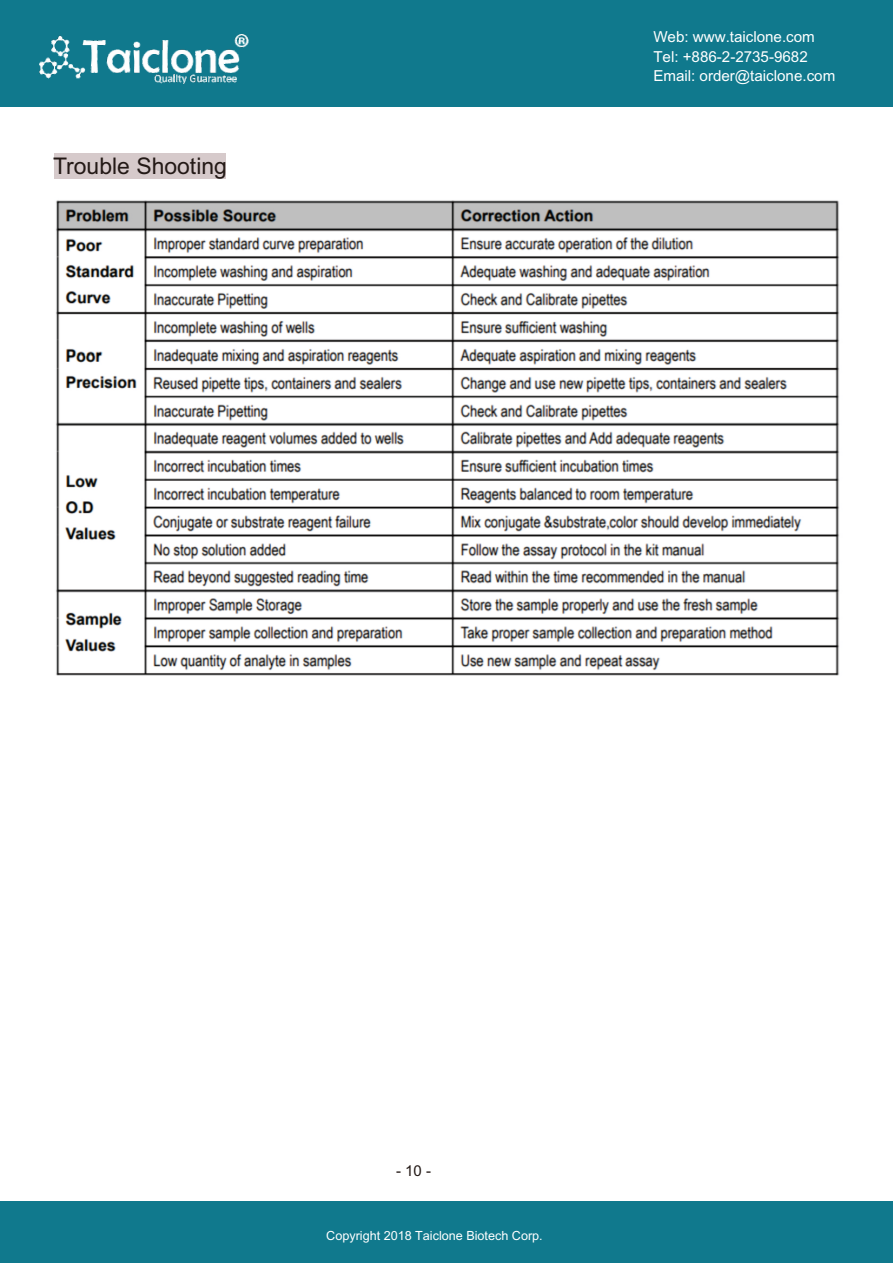
<style>
.page{position:relative;width:893px;height:1263px;background:#fff}
.page>*{position:absolute;margin:0;border:0;box-sizing:border-box;transform-origin:0 0}
.t1{font:22.95px "Arial";color:#231916}
.t2{font:15.15px/19.4px "Arial Unicode MS";color:#fff}
.t3{font:15px "Arial";color:#231916}
.t4{font:12.6px "Arial Unicode MS";color:#fff}
</style>
<div class="page">
<img style="left:56px;top:200px;width:784px;height:476px">
<div style="left:0;top:1202px;width:893px;height:61px;background:#10798d"></div>
<div style="left:0;top:0;width:893px;height:107px;background:#10798d"></div>
<img style="left:39px;top:34px;width:209px;height:49px">
<div style="left:54px;top:153px;width:171px;height:26px;background:#d6cacb"></div>
<h1 class="t1" style="left:53px;top:157px;width:175px">Trouble Shooting</h1>
<p class="t2" style="left:653px;top:29px;width:183px">Web: www.taiclone.com<br>Tel: +886-2-2735-9682<br>Email: order@taiclone.com</p>
<p class="t3" style="left:396px;top:1165px;width:37px">- 10 -</p>
<p class="t4" style="left:326px;top:1231px;width:218px">Copyright 2018 Taiclone Biotech Corp.</p>
</div>
